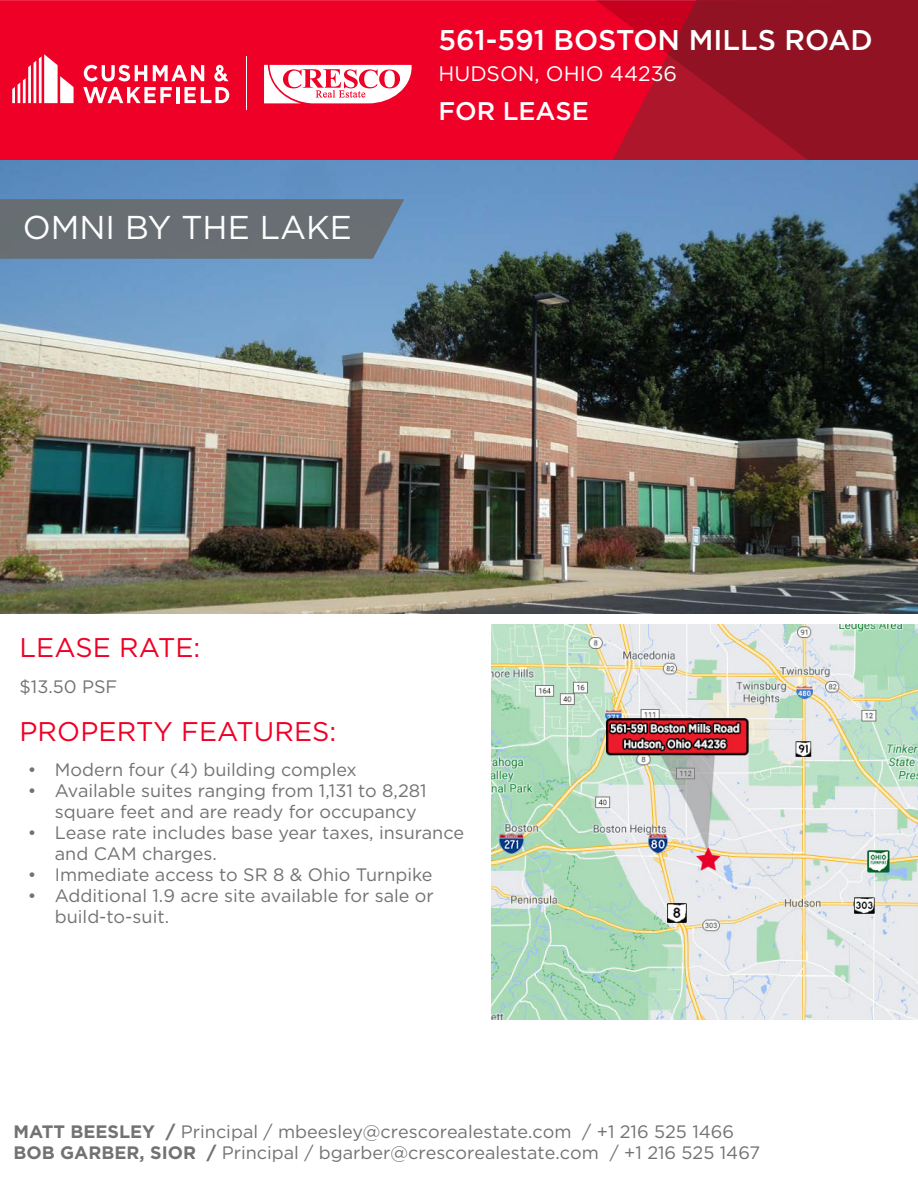
<style>
.page{position:relative;width:918px;height:1188px;background:#fff}
.page>*{position:absolute;margin:0;border:0;box-sizing:border-box;transform-origin:0 0}
.Banner_Callout_Text{font:33px "Gotham";color:#fff}
.t1{font:500 28.5px "Gotham";color:#fff}
.t2{font:27px "Gotham";letter-spacing:.005em;color:#ef0027}
.t3{font:500 25.5px "Gotham";color:#fff}
.t4{font:21px "Gotham";color:#fff}
.t5{font:18px/21px "Gotham";color:#717271}
.s1{font-weight:700}
</style>
<div class="page">
<div style="left:0;top:0;width:596px;height:161px;background:#ef0027"></div>
<svg style="left:596px;top:0;width:322px;height:161px;background:#a51025"></svg>
<hr style="left:246px;top:56px;width:1px;height:54px;background:#fff">
<svg style="left:12px;top:54px;width:62px;height:49px"></svg>
<svg style="left:83px;top:65px;width:146px;height:38px"></svg>
<svg style="left:264px;top:65px;width:148px;height:38px"></svg>
<img style="left:0;top:161px;width:918px;height:453px">
<img style="left:491px;top:624px;width:427px;height:395px">
<svg style="left:0;top:199px;width:404px;height:60px;background:#687076"></svg>
<h2 class="t1" style="left:438px;top:21px;width:436px">561-591 BOSTON MILLS ROAD</h2>
<p class="t4" style="left:438px;top:60px;width:240px">HUDSON, OHIO 44236</p>
<p class="Banner_Callout_Text" style="left:23px;top:206px;width:331px">OMNI BY THE LAKE</p>
<h3 class="t3" style="left:438px;top:94px;width:152px">FOR LEASE</h3>
<p class="t2" style="left:20px;top:631px;width:182px">LEASE RATE:</p>
<p class="t5" style="left:20px;top:676px;width:99px">$13.50 PSF</p>
<p class="t2" style="left:20px;top:714px;width:318px">PROPERTY FEATURES:</p>
<p class="t5" style="left:28px;top:758px;width:331px">• Modern four (4) building complex</p>
<p class="t5" style="left:55px;top:779px;width:373px;text-indent:-27px">• Available suites ranging from 1,131 to 8,281 square feet and are ready for occupancy</p>
<p class="t5" style="left:55px;top:821px;width:411px;text-indent:-27px">• Lease rate includes base year taxes, insurance and CAM charges.</p>
<p class="t5" style="left:28px;top:863px;width:406px">• Immediate access to SR 8 &amp; Ohio Turnpike</p>
<p class="t5" style="left:55px;top:884px;width:381px;text-indent:-27px">• Additional 1.9 acre site available for sale or build-to-suit.</p>
<p class="t5" style="left:14px;top:1120px;width:748px"><span class="s1">MATT BEESLEY /</span> Principal / mbeesley@crescorealestate.com / +1 216 525 1466<br><span class="s1">BOB GARBER, SIOR /</span> Principal / bgarber@crescorealestate.com / +1 216 525 1467</p>
</div>
